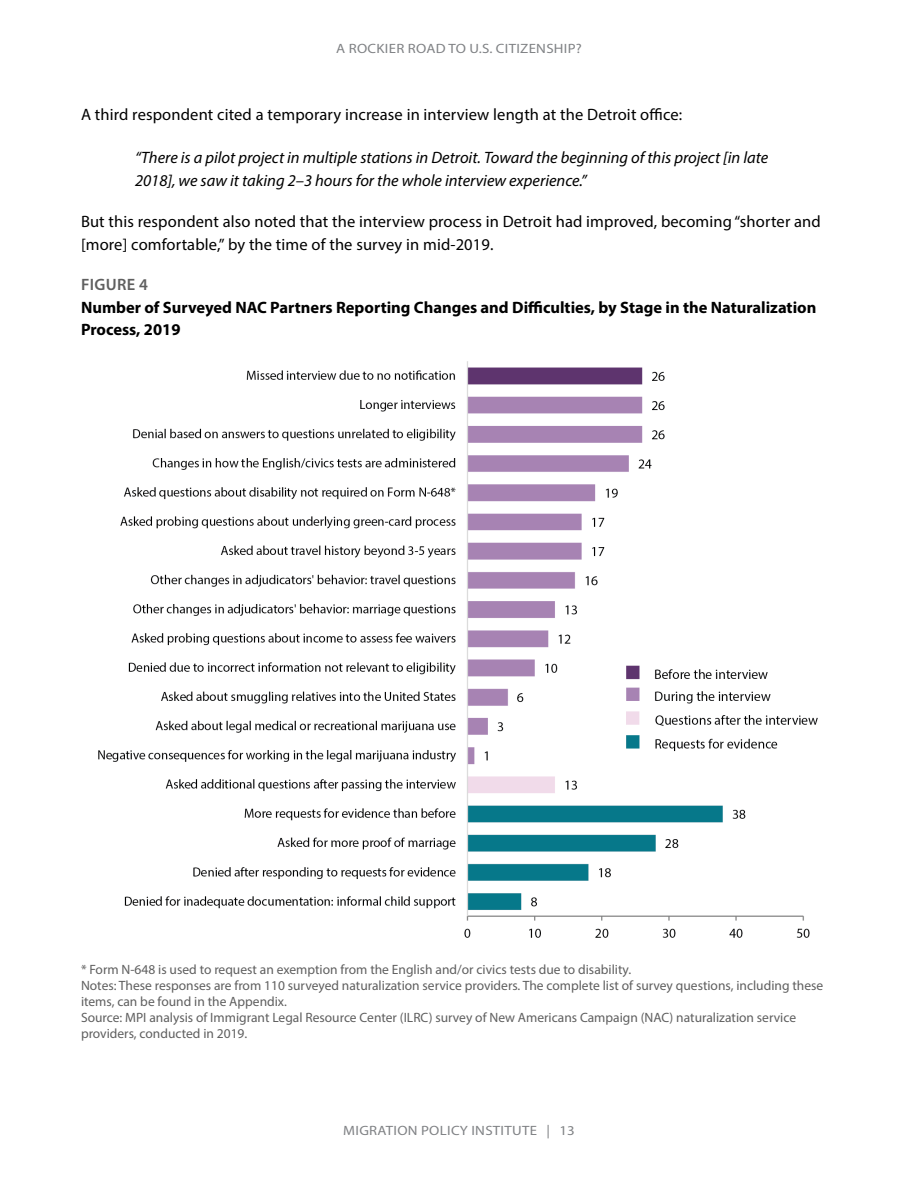
<style>
.page{position:relative;width:918px;height:1188px;background:#fff}
.page>*{position:absolute;margin:0;border:0;box-sizing:border-box;transform-origin:0 0}
.t1{font:16.5px/22.8px "Myriad Pro";letter-spacing:.01em;color:#000}
.t2{font:italic 16.5px/22.8px "Myriad Pro";color:#000}
.t3{font:700 16.5px/22.8px "Myriad Pro";color:#000}
.t4{font:600 16.5px "Myriad Pro";letter-spacing:.02em;color:#5f5f5f}
.t5{font:13.5px/16.2px "Myriad Pro";color:#5f5f5f}
.t6{font:13.5px "Myriad Pro";letter-spacing:.02em;color:#808285;scale:1.1 1}
</style>
<div class="page">
<img style="left:98px;top:361px;width:720px;height:577px">
<p class="t6" style="left:336px;top:40px;width:225px">A ROCKIER ROAD TO U.S. CITIZENSHIP?</p>
<p class="t1" style="left:81px;top:103px;width:603px">A third respondent cited a temporary increase in interview length at the Detroit office:</p>
<p class="t2" style="left:135px;top:146px;width:635px">“There is a pilot project in multiple stations in Detroit. Toward the beginning of this project [in late<br>2018], we saw it taking 2–3 hours for the whole interview experience.”</p>
<p class="t1" style="left:81px;top:210px;width:741px">But this respondent also noted that the interview process in Detroit had improved, becoming “shorter and [more] comfortable,” by the time of the survey in mid-2019.</p>
<p class="t4" style="left:81px;top:274px;width:68px">FIGURE 4</p>
<p class="t3" style="left:81px;top:295px;width:737px">Number of Surveyed NAC Partners Reporting Changes and Difficulties, by Stage in the Naturalization<br>Process, 2019</p>
<p class="t5" style="left:81px;top:961px;width:744px">* Form N-648 is used to request an exemption from the English and/or civics tests due to disability.<br>Notes: These responses are from 110 surveyed naturalization service providers. The complete list of survey questions, including these items, can be found in the Appendix.<br>Source: MPI analysis of Immigrant Legal Resource Center (ILRC) survey of New Americans Campaign (NAC) naturalization service providers, conducted in 2019.</p>
<p class="t6" style="left:343px;top:1122px;width:212px">MIGRATION POLICY INSTITUTE | 13</p>
</div>
